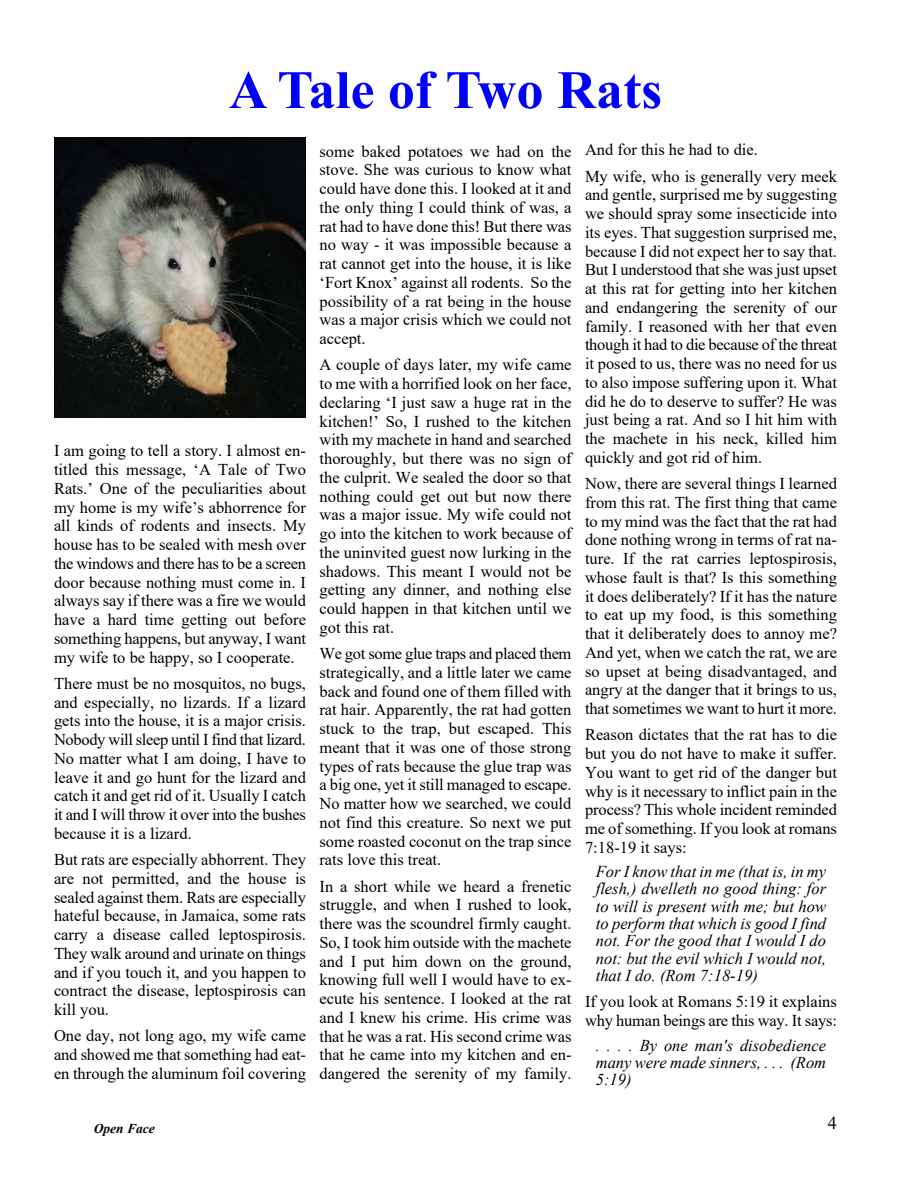
<style>
.page{position:relative;width:918px;height:1188px;background:#fff}
.page>*{position:absolute;margin:0;border:0;box-sizing:border-box;transform-origin:0 0}
.t1{font:700 54px "Times New Roman";color:#00f}
.t2{font:18px "Times New Roman";color:#000}
.t3{font:16.5px/18.8px "Times New Roman";color:#000;text-align:justify}
.t4{font:italic 16.5px/17.4px "Times New Roman";color:#000;text-align:justify}
.t5{font:italic 700 13.5px "Times New Roman";color:#000}
</style>
<div class="page">
<img style="left:54px;top:138px;width:252px;height:279px">
<h1 class="t1" style="left:229px;top:71px;width:435px">A Tale of Two Rats</h1>
<p class="t3" style="left:54px;top:443px;width:254px">I am going to tell a story. I almost en&shy;titled this message, ‘A Tale of Two Rats.’ One of the peculiarities about my home is my wife’s abhorrence for all kinds of rodents and insects. My house has to be sealed with mesh over the windows and there has to be a screen door because nothing must come in. I always say if there was a fire we would have a hard time getting out before something happens, but anyway, I want my wife to be happy, so I cooperate.</p>
<p class="t3" style="left:54px;top:676px;width:254px">There must be no mosquitos, no bugs, and especially, no lizards. If a lizard gets into the house, it is a major crisis.<br>Nobody will sleep until I find that lizard.<br>No matter what I am doing, I have to leave it and go hunt for the lizard and catch it and get rid of it. Usually I catch it and I will throw it over into the bushes because it is a lizard.</p>
<p class="t3" style="left:54px;top:852px;width:253px">But rats are especially abhorrent. They are not permitted, and the house is sealed against them. Rats are especially hateful because, in Jamaica, some rats carry a disease called leptospirosis.<br>They walk around and urinate on things and if you touch it, and you happen to contract the disease, leptospirosis can kill you.</p>
<p class="t3" style="left:54px;top:1028px;width:254px">One day, not long ago, my wife came and showed me that something had eat&shy;en through the aluminum foil covering</p>
<p class="t5" style="left:94px;top:1124px;width:63px">Open Face</p>
<p class="t3" style="left:320px;top:143px;width:254px">some baked potatoes we had on the stove. She was curious to know what could have done this. I looked at it and the only thing I could think of was, a rat had to have done this! But there was no way - it was impossible because a rat cannot get into the house, it is like ‘Fort Knox’ against all rodents. So the possibility of a rat being in the house was a major crisis which we could not accept.</p>
<p class="t3" style="left:320px;top:357px;width:254px">A couple of days later, my wife came to me with a horrified look on her face, declaring ‘I just saw a huge rat in the kitchen!’ So, I rushed to the kitchen with my machete in hand and searched thoroughly, but there was no sign of the culprit. We sealed the door so that nothing could get out but now there was a major issue. My wife could not go into the kitchen to work because of the uninvited guest now lurking in the shadows. This meant I would not be getting any dinner, and nothing else could happen in that kitchen until we got this rat.</p>
<p class="t3" style="left:320px;top:646px;width:254px">We got some glue traps and placed them strategically, and a little later we came back and found one of them filled with rat hair. Apparently, the rat had gotten stuck to the trap, but escaped. This meant that it was one of those strong types of rats because the glue trap was a big one, yet it still managed to escape.<br>No matter how we searched, we could not find this creature. So next we put some roasted coconut on the trap since rats love this treat.</p>
<p class="t3" style="left:320px;top:878px;width:254px">In a short while we heard a frenetic struggle, and when I rushed to look, there was the scoundrel firmly caught.<br>So, I took him outside with the machete and I put him down on the ground, knowing full well I would have to ex&shy;ecute his sentence. I looked at the rat and I knew his crime. His crime was that he was a rat. His second crime was that he came into my kitchen and en&shy;dangered the serenity of my family.</p>
<p class="t3" style="left:585px;top:138px;width:253px;line-height:26.2px">And for this he had to die.<br>My wife, who is generally very meek</p>
<p class="t3" style="left:585px;top:187px;width:254px">and gentle, surprised me by suggesting we should spray some insecticide into its eyes. That suggestion surprised me, because I did not expect her to say that.<br>But I understood that she was just upset at this rat for getting into her kitchen and endangering the serenity of our family. I reasoned with her that even though it had to die because of the threat it posed to us, there was no need for us to also impose suffering upon it. What did he do to deserve to suffer? He was just being a rat. And so I hit him with the machete in his neck, killed him quickly and got rid of him.</p>
<p class="t3" style="left:585px;top:476px;width:254px">Now, there are several things I learned from this rat. The first thing that came to my mind was the fact that the rat had done nothing wrong in terms of rat na&shy;ture. If the rat carries leptospirosis, whose fault is that? Is this something it does deliberately? If it has the nature to eat up my food, is this something that it deliberately does to annoy me?<br>And yet, when we catch the rat, we are so upset at being disadvantaged, and angry at the danger that it brings to us, that sometimes we want to hurt it more.</p>
<p class="t3" style="left:585px;top:727px;width:254px">Reason dictates that the rat has to die but you do not have to make it suffer.<br>You want to get rid of the danger but why is it necessary to inflict pain in the process? This whole incident reminded me of something. If you look at romans 7:18-19 it says:</p>
<p class="t4" style="left:596px;top:864px;width:232px">For I know that in me (that is, in my flesh,) dwelleth no good thing: for to will is present with me; but how to perform that which is good I find not. For the good that I would I do not: but the evil which I would not, that I do. (Rom 7:18-19)</p>
<p class="t3" style="left:585px;top:994px;width:254px">If you look at Romans 5:19 it explains why human beings are this way. It says:</p>
<p class="t4" style="left:596px;top:1038px;width:232px">. . . . By one man's disobedience many were made sinners, . . . (Rom 5:19)</p>
<p class="t2" style="left:828px;top:1117px;width:10px">4</p>
</div>
